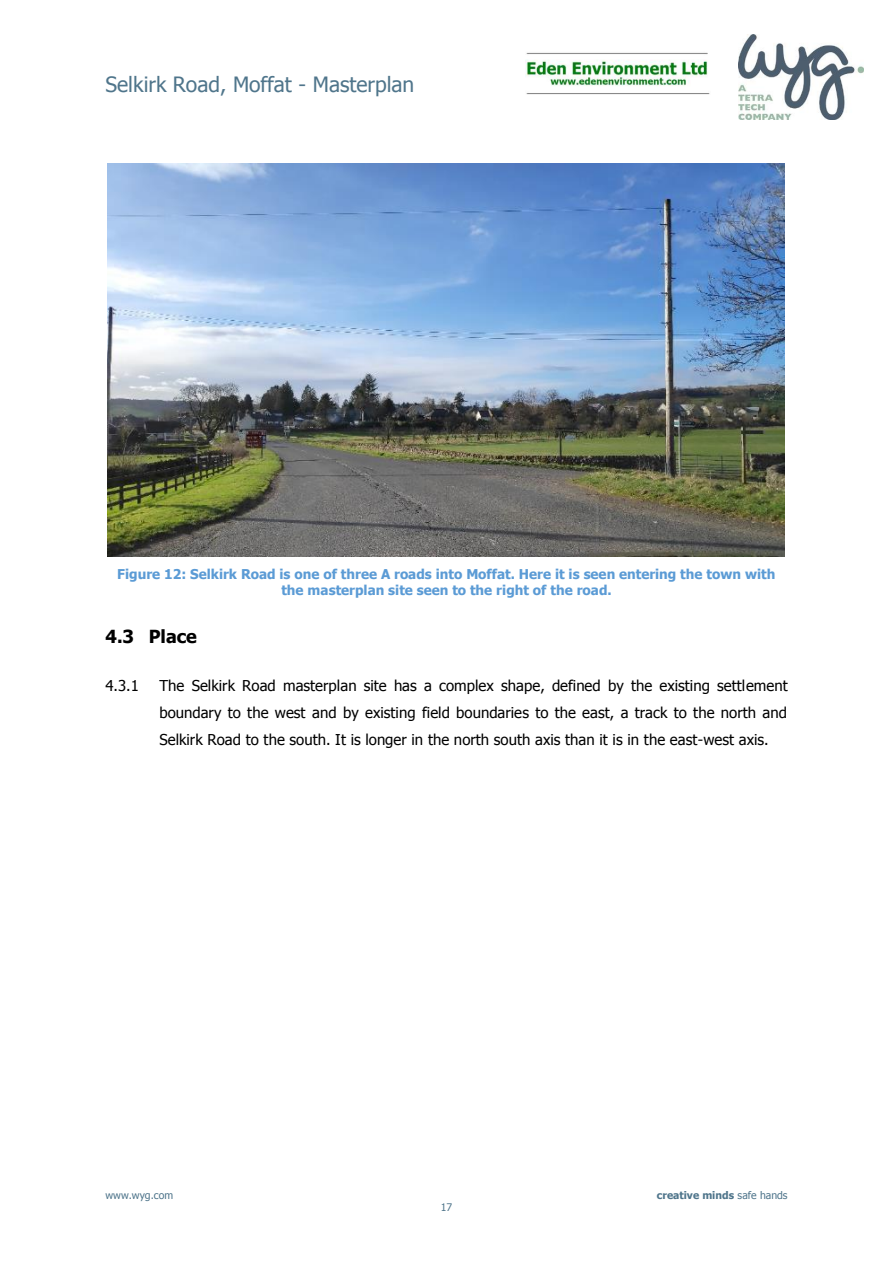
<style>
.page{position:relative;width:893px;height:1263px;background:#fff}
.page>*{position:absolute;margin:0;border:0;box-sizing:border-box;transform-origin:0 0}
.t1{font:21px "Tahoma";color:#4f758b}
.t2{font:700 18px "Tahoma";color:#000}
.t3{font:15px/27.2px "Tahoma";color:#000;text-align:justify}
.t4{font:700 13.5px/16.4px "Tahoma";color:#5b9bd5;text-align:center}
.t5{font:700 10.5px "Tahoma";letter-spacing:.005em;color:#4f758b}
.t6{font:10.5px "Tahoma";color:#4f758b}
.s1{font-weight:400}
</style>
<div class="page">
<img style="left:526px;top:52px;width:184px;height:43px">
<img style="left:738px;top:35px;width:125px;height:85px">
<img style="left:108px;top:164px;width:677px;height:392px">
<h1 class="t1" style="left:106px;top:71px;width:310px">Selkirk Road, Moffat - Masterplan</h1>
<p class="t4" style="left:117px;top:565px;width:660px">Figure 12: Selkirk Road is one of three A roads into Moffat. Here it is seen entering the town with the masterplan site seen to the right of the road.</p>
<h3 class="t2" style="left:106px;top:625px;width:93px">4.3 Place</h3>
<h2 class="t3" style="left:106px;top:671px;width:35px">4.3.1</h2>
<h2 class="t3" style="left:160px;top:671px;width:630px">The Selkirk Road masterplan site has a complex shape, defined by the existing settlement boundary to the west and by existing field boundaries to the east, a track to the north and Selkirk Road to the south. It is longer in the north south axis than it is in the east-west axis.</h2>
<p class="t6" style="left:106px;top:1188px;width:69px">www.wyg.com</p>
<p class="t5" style="left:657px;top:1188px;width:132px">creative minds <span class="s1">safe hands</span></p>
<p class="t6" style="left:441px;top:1201px;width:13px">17</p>
</div>
